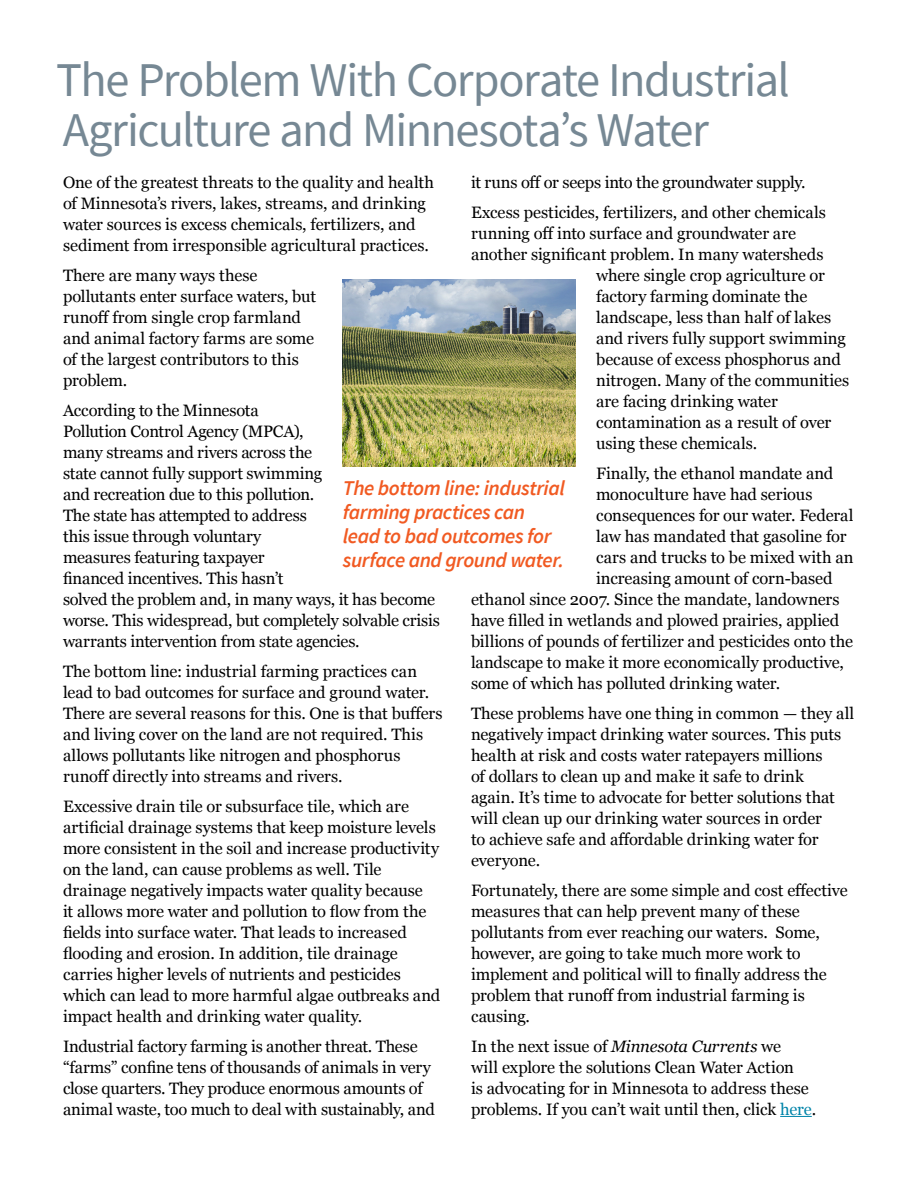
<style>
.page{position:relative;width:918px;height:1188px;background:#fff}
.page>*{position:absolute;margin:0;border:0;box-sizing:border-box;transform-origin:0 0}
._16_Head_SS{font:48.45px/49.8px "Source Sans Pro";letter-spacing:-.03em;color:#768894}
._16_Orange_Semibold{font:italic 600 21px/24px "Source Sans Pro";letter-spacing:-.02em;color:#f15a22}
._16_News_Body_text{font:16.5px/21px "Georgia";letter-spacing:-.005em;color:#000}
.s1{font-style:italic}
.s2{color:#0084a9}
</style>
<div class="page">
<hr style="left:780px;top:1116px;width:32px;height:1px;background:#0084a9">
<img style="left:343px;top:279px;width:232px;height:187px">
<p class="_16_Head_SS" style="left:56px;top:55px;width:735px">The Problem With Corporate Industrial<br>Agriculture and Minnesota’s Water</p>
<p class="_16_News_Body_text" style="left:471px;top:171px;width:336px">it runs off or seeps into the groundwater supply.</p>
<p class="_16_News_Body_text" style="left:471px;top:201px;width:357px">Excess pesticides, fertilizers, and other chemicals</p>
<p class="_16_News_Body_text" style="left:471px;top:222px;width:327px">running off into surface and groundwater are</p>
<p class="_16_News_Body_text" style="left:471px;top:243px;width:354px">another significant problem. In many watersheds</p>
<p class="_16_News_Body_text" style="left:596px;top:264px;width:230px">where single crop agriculture or</p>
<p class="_16_News_Body_text" style="left:596px;top:285px;width:213px">factory farming dominate the</p>
<p class="_16_News_Body_text" style="left:596px;top:306px;width:237px">landscape, less than half of lakes</p>
<p class="_16_News_Body_text" style="left:596px;top:327px;width:251px">and rivers fully support swimming</p>
<p class="_16_News_Body_text" style="left:596px;top:348px;width:246px">because of excess phosphorus and</p>
<p class="_16_News_Body_text" style="left:596px;top:369px;width:255px">nitrogen. Many of the communities</p>
<p class="_16_News_Body_text" style="left:596px;top:390px;width:183px">are facing drinking water</p>
<p class="_16_News_Body_text" style="left:596px;top:411px;width:237px">contamination as a result of over</p>
<p class="_16_News_Body_text" style="left:596px;top:432px;width:163px">using these chemicals.</p>
<p class="_16_News_Body_text" style="left:596px;top:462px;width:239px">Finally, the ethanol mandate and</p>
<p class="_16_News_Body_text" style="left:596px;top:483px;width:218px">monoculture have had serious</p>
<p class="_16_News_Body_text" style="left:596px;top:504px;width:259px">consequences for our water. Federal</p>
<p class="_16_News_Body_text" style="left:596px;top:525px;width:252px">law has mandated that gasoline for</p>
<p class="_16_News_Body_text" style="left:596px;top:546px;width:259px">cars and trucks to be mixed with an</p>
<p class="_16_News_Body_text" style="left:596px;top:567px;width:238px">increasing amount of corn-based</p>
<p class="_16_News_Body_text" style="left:471px;top:588px;width:370px">ethanol since 2007. Since the mandate, landowners</p>
<p class="_16_News_Body_text" style="left:471px;top:609px;width:370px">have filled in wetlands and plowed prairies, applied</p>
<p class="_16_News_Body_text" style="left:471px;top:630px;width:384px">billions of pounds of fertilizer and pesticides onto the</p>
<p class="_16_News_Body_text" style="left:471px;top:651px;width:375px">landscape to make it more economically productive,</p>
<p class="_16_News_Body_text" style="left:471px;top:672px;width:311px">some of which has polluted drinking water.</p>
<p class="_16_News_Body_text" style="left:471px;top:702px;width:385px">These problems have one thing in common — they all negatively impact drinking water sources. This puts health at risk and costs water ratepayers millions<br>of dollars to clean up and make it safe to drink<br>again. It’s time to advocate for better solutions that will clean up our drinking water sources in order<br>to achieve safe and affordable drinking water for everyone.</p>
<p class="_16_News_Body_text" style="left:471px;top:879px;width:378px">Fortunately, there are some simple and cost effective measures that can help prevent many of these pollutants from ever reaching our waters. Some, however, are going to take much more work to implement and political will to finally address the problem that runoff from industrial farming is causing.</p>
<p class="_16_News_Body_text" style="left:471px;top:1035px;width:347px">In the next issue of <span class="s1">Minnesota Currents</span> we<br>will explore the solutions Clean Water Action<br>is advocating for in Minnesota to address these problems. If you can’t wait until then, click <span class="s2">here</span>.</p>
<p class="_16_News_Body_text" style="left:63px;top:171px;width:372px">One of the greatest threats to the quality and health of Minnesota’s rivers, lakes, streams, and drinking water sources is excess chemicals, fertilizers, and sediment from irresponsible agricultural practices.</p>
<p class="_16_News_Body_text" style="left:63px;top:264px;width:255px">There are many ways these pollutants enter surface waters, but runoff from single crop farmland and animal factory farms are some of the largest contributors to this problem.</p>
<p class="_16_News_Body_text" style="left:63px;top:399px;width:378px">According to the Minnesota<br>Pollution Control Agency (MPCA),<br>many streams and rivers across the<br>state cannot fully support swimming<br>and recreation due to this pollution.<br>The state has attempted to address<br>this issue through voluntary<br>measures featuring taxpayer<br>financed incentives. This hasn’t<br>solved the problem and, in many ways, it has become worse. This widespread, but completely solvable crisis warrants intervention from state agencies.</p>
<p class="_16_News_Body_text" style="left:63px;top:660px;width:381px">The bottom line: industrial farming practices can lead to bad outcomes for surface and ground water.<br>There are several reasons for this. One is that buffers and living cover on the land are not required. This allows pollutants like nitrogen and phosphorus runoff directly into streams and rivers.</p>
<p class="_16_News_Body_text" style="left:63px;top:795px;width:379px">Excessive drain tile or subsurface tile, which are artificial drainage systems that keep moisture levels more consistent in the soil and increase productivity on the land, can cause problems as well. Tile drainage negatively impacts water quality because<br>it allows more water and pollution to flow from the fields into surface water. That leads to increased flooding and erosion. In addition, tile drainage carries higher levels of nutrients and pesticides which can lead to more harmful algae outbreaks and impact health and drinking water quality.</p>
<p class="_16_News_Body_text" style="left:63px;top:1035px;width:373px">Industrial factory farming is another threat. These “farms” confine tens of thousands of animals in very close quarters. They produce enormous amounts of animal waste, too much to deal with sustainably, and</p>
<p class="_16_Orange_Semibold" style="left:343px;top:475px;width:224px">The bottom line: industrial farming practices can lead to bad outcomes for surface and ground water.</p>
</div>
